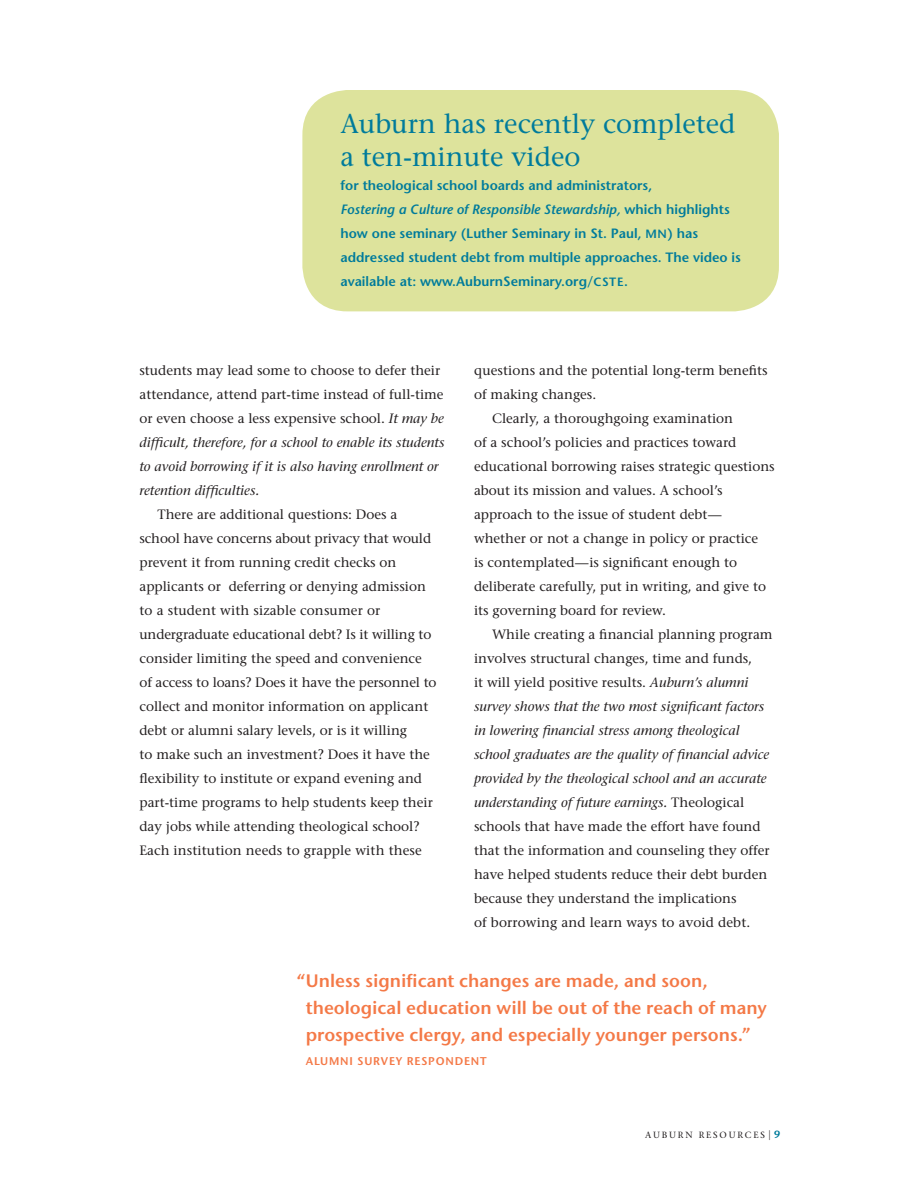
<style>
.page{position:relative;width:918px;height:1188px;background:#fff}
.page>*{position:absolute;margin:0;border:0;box-sizing:border-box;transform-origin:0 0}
.t1{font:27px/33px "Stone Serif";color:#007b9b}
.t2{font:600 18px/27px "Stone Sans ITC Pro";color:#f47947}
.t3{font:13.5px/24px "Stone Serif";color:#231f20}
.t4{font:italic 13.5px/24px "Stone Serif";color:#231f20}
.t5{font:600 13.5px/24px "Stone Sans";color:#007b9b}
.t6{font:600 11.25px "Stone Sans ITC Pro";letter-spacing:.07em;color:#f47947}
.t7{font:9px "Stone Serif";letter-spacing:.2em;color:#231f20}
.s1{font-style:italic}
.s2{font-size:12px}
.s3{font-style:normal}
.s4{font-family:"Univers";font-weight:100;font-stretch:ultra-condensed;font-size:13.5px}
.s5{font-family:"Stone Sans";font-weight:600;font-size:10.5px;color:#007b9b}
</style>
<div class="page">
<div style="left:302px;top:90px;width:477px;height:221px;background:#dde39c;border-radius:45px"></div>
<h1 class="t1" style="left:340px;top:107px;width:396px">Auburn has recently completed a ten-minute video</h1>
<p class="t5" style="left:340px;top:173px;width:402px">for theological school boards and administrators,<br><span class="s1">Fostering a Culture of Responsible Stewardship,</span> which highlights how one seminary (Luther Seminary in St. Paul, <span class="s2">MN</span>) has addressed student debt from multiple approaches. The video is available at: www.AuburnSeminary.org/<span class="s2">CSTE</span>.</p>
<p class="t4" style="left:140px;top:359px;width:307px"><span class="s3">students may lead some to choose to defer their attendance, attend part-time instead of full-time or even choose a less expensive school.</span> It may be difficult, therefore, for a school to enable its students to avoid borrowing if it is also having enrollment or retention difficulties.</p>
<p class="t3" style="left:140px;top:502px;width:299px;text-indent:18px">There are additional questions: Does a school have concerns about privacy that would prevent it from running credit checks on applicants or deferring or denying admission to a student with sizable consumer or undergraduate educational debt? Is it willing to consider limiting the speed and convenience of access to loans? Does it have the personnel to collect and monitor information on applicant debt or alumni salary levels, or is it willing<br>to make such an investment? Does it have the flexibility to institute or expand evening and part-time programs to help students keep their day jobs while attending theological school?<br>Each institution needs to grapple with these</p>
<p class="t3" style="left:474px;top:358px;width:295px">questions and the potential long-term benefits</p>
<p class="t3" style="left:474px;top:382px;width:124px">of making changes.</p>
<p class="t3" style="left:492px;top:406px;width:243px">Clearly, a thoroughgoing examination</p>
<p class="t3" style="left:474px;top:430px;width:264px">of a school’s policies and practices toward</p>
<p class="t3" style="left:474px;top:454px;width:302px">educational borrowing raises strategic questions</p>
<p class="t3" style="left:474px;top:478px;width:250px">about its mission and values. A school’s</p>
<p class="t3" style="left:474px;top:502px;width:249px">approach to the issue of student debt—</p>
<p class="t3" style="left:474px;top:526px;width:286px">whether or not a change in policy or practice</p>
<p class="t3" style="left:474px;top:550px;width:265px">is contemplated—is significant enough to</p>
<p class="t3" style="left:474px;top:574px;width:294px">deliberate carefully, put in writing, and give to</p>
<p class="t3" style="left:474px;top:598px;width:193px">its governing board for review.</p>
<p class="t3" style="left:492px;top:623px;width:282px">While creating a financial planning program</p>
<p class="t3" style="left:474px;top:647px;width:280px">involves structural changes, time and funds,</p>
<p class="t3" style="left:474px;top:671px;width:276px">it will yield positive results. <span class="s1">Auburn’s alumni</span></p>
<p class="t4" style="left:474px;top:695px;width:292px">survey shows that the two most significant factors</p>
<p class="t4" style="left:474px;top:719px;width:267px">in lowering financial stress among theological</p>
<p class="t4" style="left:474px;top:743px;width:297px">school graduates are the quality of financial advice</p>
<p class="t4" style="left:474px;top:767px;width:294px">provided by the theological school and an accurate</p>
<p class="t4" style="left:474px;top:791px;width:272px">understanding of future earnings. <span class="s3">Theological</span></p>
<p class="t3" style="left:474px;top:815px;width:288px">schools that have made the effort have found</p>
<p class="t3" style="left:474px;top:839px;width:297px">that the information and counseling they offer</p>
<p class="t3" style="left:474px;top:863px;width:295px">have helped students reduce their debt burden</p>
<p class="t3" style="left:474px;top:887px;width:264px">because they understand the implications</p>
<p class="t3" style="left:474px;top:911px;width:278px">of borrowing and learn ways to avoid debt.</p>
<h2 class="t2" style="left:306px;top:967px;width:463px;text-indent:-9px">“ U nless significant changes are made, and soon, theological education will be out of the reach of many prospective clergy, and especially younger persons.”</h2>
<p class="t6" style="left:306px;top:1054px;width:180px">Alumni Survey Respondent</p>
<p class="t7" style="left:645px;top:1130px;width:136px">Auburn Resources <span class="s4">|</span><span class="s5">9</span></p>
</div>
